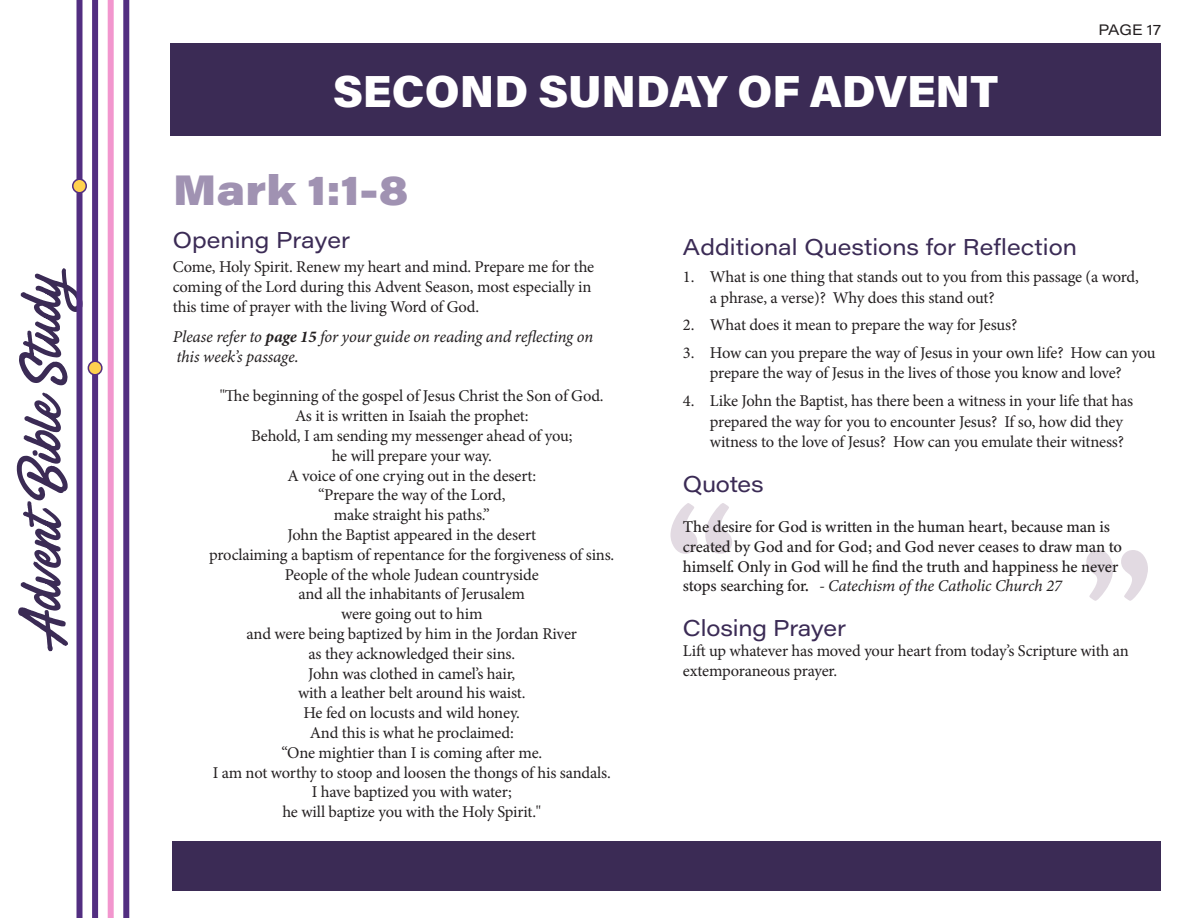
<style>
.page{position:relative;width:1188px;height:918px;background:#fff}
.page>*{position:absolute;margin:0;border:0;box-sizing:border-box;transform-origin:0 0}
.t1{font:45px "Acumin Variable Concept";letter-spacing:.04em;color:#fff}
.t2{font:42px "Acumin Variable Concept";color:#a092b2}
.t3{font:22.5px "Acumin Variable Concept";letter-spacing:.095em;color:#3b2b55}
.t4{font:16.5px/20.7px "Minion Pro";letter-spacing:-.015em;color:#231f20}
.t5{font:16.5px/19.8px "Minion Variable Concept";letter-spacing:-.005em;color:#231f20}
.t6{font:italic 16.5px/19.8px "Minion Variable Concept";letter-spacing:-.01em;color:#231f20}
.t7{font:14.85px "Acumin Variable Concept";letter-spacing:.095em;color:#231f20}
.s1{font-style:italic}
</style>
<div class="page">
<svg style="left:1086px;top:550px;width:62px;height:51px"></svg>
<svg style="left:670px;top:503px;width:62px;height:51px"></svg>
<div style="left:171px;top:43px;width:990px;height:93px;background:#3b2b55"></div>
<div style="left:173px;top:841px;width:988px;height:50px;background:#3b2b55"></div>
<svg style="left:17px;top:268px;width:59px;height:383px"></svg>
<div style="left:76px;top:0;width:6px;height:918px;background:#522e81"></div>
<div style="left:92px;top:0;width:6px;height:918px;background:#522e81"></div>
<div style="left:108px;top:0;width:6px;height:918px;background:#f296ce"></div>
<div style="left:123px;top:0;width:6px;height:918px;background:#522e81"></div>
<div style="left:73px;top:179px;width:13px;height:14px;background:#ffd24f;border-radius:50%"></div>
<div style="left:72px;top:178px;width:15px;height:16px;border:2px solid #522e81;border-radius:50%"></div>
<div style="left:88px;top:361px;width:14px;height:14px;background:#ffd24f;border-radius:50%"></div>
<div style="left:88px;top:361px;width:15px;height:15px;border:2px solid #522e81;border-radius:50%"></div>
<p class="t1" style="left:333px;top:60px;width:663px">SECOND SUNDAY OF ADVENT</p>
<p class="t7" style="left:1098px;top:20px;width:63px">PAGE 17</p>
<p class="t2" style="left:173px;top:161px;width:230px">Mark 1:1-8</p>
<p class="t3" style="left:173px;top:225px;width:177px">Opening Prayer</p>
<p class="t4" style="left:173px;top:257px;width:423px;line-height:19.8px">Come, Holy Spirit. Renew my heart and mind. Prepare me for the coming of the Lord during this Advent Season, most especially in this time of prayer with the living Word of God.</p>
<p class="t6" style="left:173px;top:327px;width:422px">Please refer to page 15 for your guide on reading and reflecting on this week’s passage.</p>
<p class="t4" style="left:220px;top:386px;width:385px">"The beginning of the gospel of Jesus Christ the Son of God.</p>
<p class="t4" style="left:295px;top:406px;width:235px">As it is written in Isaiah the prophet:</p>
<p class="t4" style="left:251px;top:425px;width:323px">Behold, I am sending my messenger ahead of you;</p>
<p class="t4" style="left:332px;top:445px;width:162px">he will prepare your way.</p>
<p class="t4" style="left:287px;top:465px;width:250px">A voice of one crying out in the desert:</p>
<p class="t4" style="left:318px;top:485px;width:189px">“Prepare the way of the Lord,</p>
<p class="t4" style="left:334px;top:505px;width:158px">make straight his paths.”</p>
<p class="t4" style="left:287px;top:524px;width:250px">John the Baptist appeared in the desert</p>
<p class="t4" style="left:209px;top:544px;width:407px">proclaiming a baptism of repentance for the forgiveness of sins.</p>
<p class="t4" style="left:285px;top:564px;width:255px">People of the whole Judean countryside</p>
<p class="t4" style="left:299px;top:584px;width:228px">and all the inhabitants of Jerusalem</p>
<p class="t4" style="left:341px;top:604px;width:143px">were going out to him</p>
<p class="t4" style="left:247px;top:623px;width:332px">and were being baptized by him in the Jordan River</p>
<p class="t4" style="left:309px;top:643px;width:208px">as they acknowledged their sins.</p>
<p class="t4" style="left:308px;top:663px;width:209px">John was clothed in camel’s hair,</p>
<p class="t4" style="left:298px;top:683px;width:229px">with a leather belt around his waist.</p>
<p class="t4" style="left:304px;top:703px;width:218px">He fed on locusts and wild honey.</p>
<p class="t4" style="left:310px;top:722px;width:206px">And this is what he proclaimed:</p>
<p class="t4" style="left:281px;top:742px;width:262px">“One mightier than I is coming after me.</p>
<p class="t4" style="left:213px;top:762px;width:400px">I am not worthy to stoop and loosen the thongs of his sandals.</p>
<p class="t4" style="left:312px;top:782px;width:202px">I have baptized you with water;</p>
<p class="t4" style="left:282px;top:802px;width:260px">he will baptize you with the Holy Spirit."</p>
<p class="t3" style="left:683px;top:231px;width:394px">Additional Questions for Reflection</p>
<p class="t4" style="left:710px;top:267px;width:430px;text-indent:-27px">1. What is one thing that stands out to you from this passage (a word, a phrase, a verse)? Why does this stand out?</p>
<p class="t4" style="left:683px;top:315px;width:336px">2. What does it mean to prepare the way for Jesus?</p>
<p class="t4" style="left:683px;top:342px;width:474px;text-align:center">3. How can you prepare the way of Jesus in your own life? How can you prepare the way of Jesus in the lives of those you know and love?</p>
<p class="t4" style="left:710px;top:390px;width:425px;text-indent:-27px">4. Like John the Baptist, has there been a witness in your life that has prepared the way for you to encounter Jesus? If so, how did they witness to the love of Jesus? How can you emulate their witness?</p>
<p class="t3" style="left:683px;top:469px;width:80px">Quotes</p>
<p class="t5" style="left:683px;top:517px;width:441px">The desire for God is written in the human heart, because man is created by God and for God; and God never ceases to draw man to himself. Only in God will he find the truth and happiness he never stops searching for. <span class="s1">- Catechism of the Catholic Church 27</span></p>
<p class="t3" style="left:683px;top:613px;width:163px">Closing Prayer</p>
<p class="t4" style="left:683px;top:641px;width:447px;line-height:19.8px">Lift up whatever has moved your heart from today’s Scripture with an extemporaneous prayer.</p>
</div>
